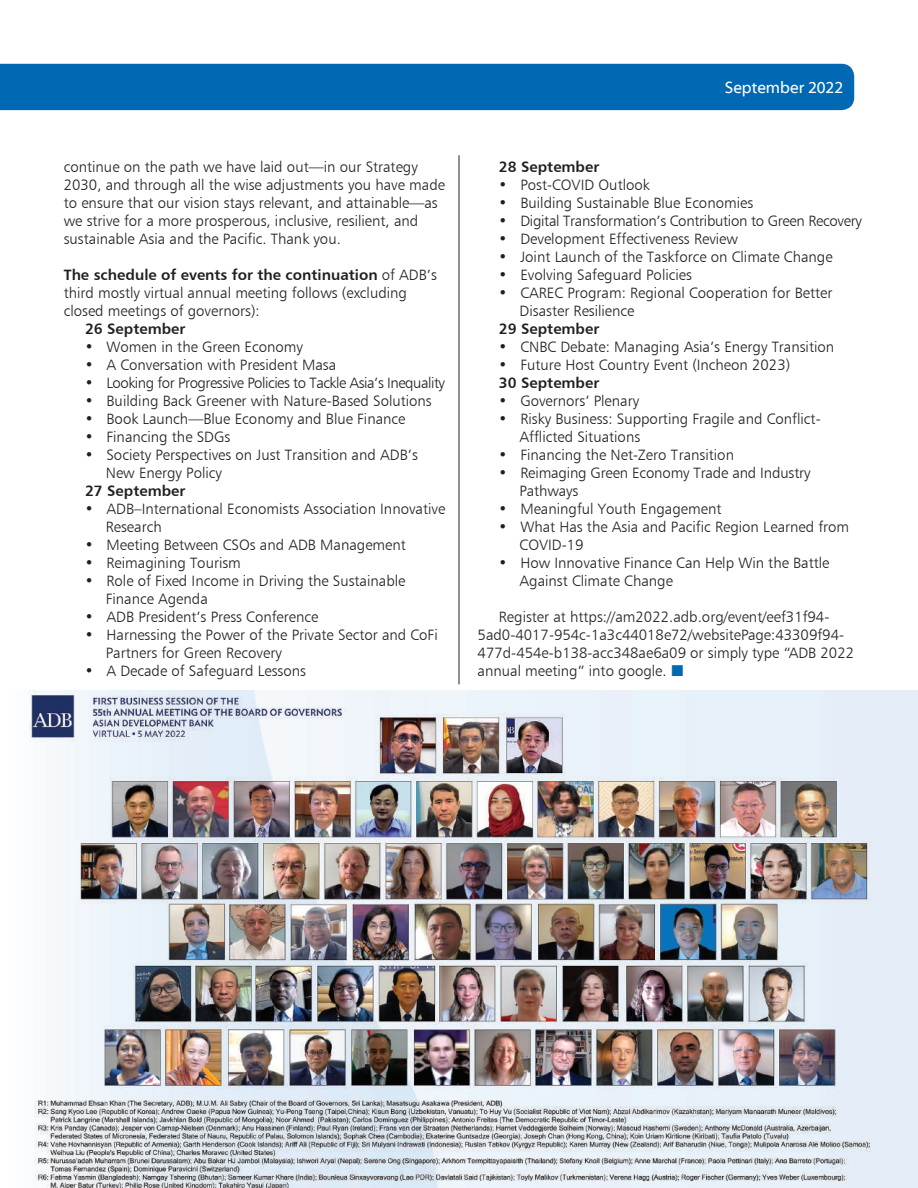
<style>
.page{position:relative;width:918px;height:1188px;background:#fff}
.page>*{position:absolute;margin:0;border:0;box-sizing:border-box;transform-origin:0 0}
.t1{font:16.65px "Myriad Web Pro";color:#fff}
.t2{font:15px/18px "Humanist 777 BT Light B";color:#231f20}
.t3{font:15px "Humanist 777 BT Bold B";color:#231f20}
.t4{font:15px "Humanist 777 BT Light B";letter-spacing:-.03em;color:#231f20}
.t5{font:15px "Humanist 777 BT Light B";letter-spacing:-.02em;color:#231f20}
.s1{font-family:"Humanist 777 BT Light B"}
</style>
<div class="page">
<div style="left:0;top:64px;width:854px;height:46px;background:#0168b3"></div>
<hr style="left:459px;top:155px;width:1px;height:529px;background:#231f20">
<img style="left:29px;top:691px;width:889px;height:497px">
<p class="t2" style="left:64px;top:157px;width:383px">continue on the path we have laid out—in our Strategy 2030, and through all the wise adjustments you have made to ensure that our vision stays relevant, and attainable—as we strive for a more prosperous, inclusive, resilient, and sustainable Asia and the Pacific. Thank you.</p>
<p class="t3" style="left:64px;top:265px;width:375px">The schedule of events for the continuation <span class="s1">of ADB’s</span></p>
<p class="t2" style="left:64px;top:283px;width:345px">third mostly virtual annual meeting follows (excluding closed meetings of governors):</p>
<p class="t3" style="left:85px;top:319px;width:102px">26 September</p>
<p class="t2" style="left:85px;top:337px;width:220px">• Women in the Green Economy</p>
<p class="t2" style="left:85px;top:355px;width:253px">• A Conversation with President Masa</p>
<p class="t4" style="left:85px;top:373px;width:362px">• Looking for Progressive Policies to Tackle Asia’s Inequality</p>
<p class="t2" style="left:85px;top:391px;width:349px">• Building Back Greener with Nature-Based Solutions</p>
<p class="t2" style="left:85px;top:409px;width:322px">• Book Launch—Blue Economy and Blue Finance</p>
<p class="t2" style="left:85px;top:427px;width:147px">• Financing the SDGs</p>
<p class="t2" style="left:106px;top:445px;width:314px;text-indent:-21px">• Society Perspectives on Just Transition and ADB’s<br>New Energy Policy</p>
<p class="t3" style="left:85px;top:481px;width:102px">27 September</p>
<p class="t2" style="left:106px;top:499px;width:341px;text-indent:-21px">• ADB–International Economists Association Innovative<br>Research</p>
<p class="t2" style="left:85px;top:535px;width:323px">• Meeting Between CSOs and ADB Management</p>
<p class="t2" style="left:85px;top:553px;width:158px">• Reimagining Tourism</p>
<p class="t2" style="left:106px;top:571px;width:301px;text-indent:-21px">• Role of Fixed Income in Driving the Sustainable<br>Finance Agenda</p>
<p class="t2" style="left:85px;top:607px;width:235px">• ADB President’s Press Conference</p>
<p class="t2" style="left:106px;top:625px;width:333px;text-indent:-21px">• Harnessing the Power of the Private Sector and CoFi<br>Partners for Green Recovery</p>
<p class="t2" style="left:85px;top:661px;width:223px">• A Decade of Safeguard Lessons</p>
<p class="t1" style="left:725px;top:78px;width:120px">September 2022</p>
<p class="t3" style="left:499px;top:157px;width:102px">28 September</p>
<p class="t2" style="left:499px;top:175px;width:153px">• Post-COVID Outlook</p>
<p class="t2" style="left:499px;top:193px;width:256px">• Building Sustainable Blue Economies</p>
<p class="t5" style="left:499px;top:211px;width:365px">• Digital Transformation’s Contribution to Green Recovery</p>
<p class="t2" style="left:499px;top:229px;width:241px">• Development Effectiveness Review</p>
<p class="t2" style="left:499px;top:247px;width:335px">• Joint Launch of the Taskforce on Climate Change</p>
<p class="t2" style="left:499px;top:265px;width:195px">• Evolving Safeguard Policies</p>
<p class="t2" style="left:520px;top:283px;width:314px;text-indent:-21px">• CAREC Program: Regional Cooperation for Better<br>Disaster Resilience</p>
<p class="t3" style="left:499px;top:319px;width:102px">29 September</p>
<p class="t2" style="left:499px;top:337px;width:337px">• CNBC Debate: Managing Asia’s Energy Transition</p>
<p class="t2" style="left:499px;top:355px;width:293px">• Future Host Country Event (Incheon 2023)</p>
<p class="t3" style="left:499px;top:373px;width:102px">30 September</p>
<p class="t2" style="left:499px;top:391px;width:142px">• Governors’ Plenary</p>
<p class="t2" style="left:520px;top:409px;width:303px;text-indent:-21px">• Risky Business: Supporting Fragile and Conflict-<br>Afflicted Situations</p>
<p class="t2" style="left:499px;top:445px;width:237px">• Financing the Net-Zero Transition</p>
<p class="t2" style="left:520px;top:463px;width:292px;text-indent:-21px">• Reimaging Green Economy Trade and Industry<br>Pathways</p>
<p class="t2" style="left:499px;top:499px;width:224px">• Meaningful Youth Engagement</p>
<p class="t2" style="left:520px;top:517px;width:331px;text-indent:-21px">• What Has the Asia and Pacific Region Learned from<br>COVID-19</p>
<p class="t2" style="left:520px;top:553px;width:311px;text-indent:-21px">• How Innovative Finance Can Help Win the Battle<br>Against Climate Change</p>
<p class="t2" style="left:478px;top:607px;width:378px;text-indent:21px">Register at https://am2022.adb.org/event/eef31f94- 5ad0-4017-954c-1a3c44018e72/websitePage:43309f94- 477d-454e-b138-acc348ae6a09 or simply type “ADB 2022 annual meeting” into google.</p>
</div>
